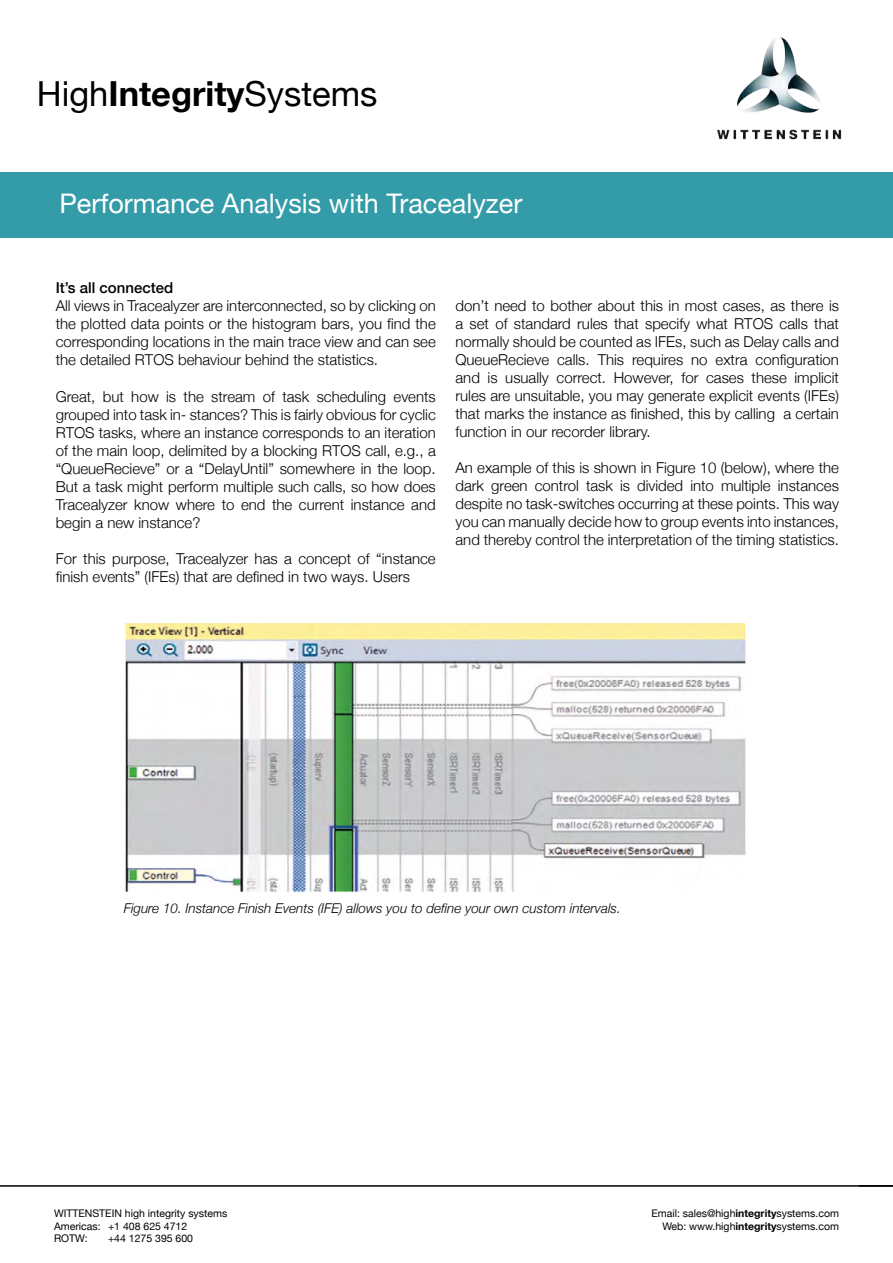
<style>
.page{position:relative;width:893px;height:1263px;background:#fff}
.page>*{position:absolute;margin:0;border:0;box-sizing:border-box;transform-origin:0 0}
.t1{font:34.5px "Helvetica Neue";color:#000}
.t2{font:27px "Helvetica Neue";color:#fff}
.t3{font:300 15px/18px "Helvetica Neue";color:#000;text-align:justify}
.t4{font:500 15px "Helvetica Neue";color:#000}
.t5{font:italic 300 13.5px "Helvetica Neue";color:#000}
.t6{font:10.5px/12.6px "Helvetica Neue";color:#000;text-align:right}
.s1{font-weight:700}
</style>
<div class="page">
<hr style="left:0;top:1185px;width:893px;height:2px;background:#000">
<div style="left:0;top:173px;width:893px;height:65px;background:#349ca8"></div>
<img style="left:717px;top:37px;width:125px;height:103px">
<img style="left:125px;top:623px;width:621px;height:269px">
<h1 class="t1" style="left:37px;top:68px;width:342px">High<span class="s1">Integrity</span>Systems</h1>
<h2 class="t2" style="left:59px;top:184px;width:464px">Performance Analysis with Tracealyzer</h2>
<p class="t4" style="left:56px;top:276px;width:119px">It’s all connected</p>
<p class="t3" style="left:56px;top:296px;width:382px">All views in Tracealyzer are interconnected, so by clicking on the plotted data points or the histogram bars, you find the corresponding locations in the main trace view and can see the detailed RTOS behaviour behind the statistics.</p>
<p class="t3" style="left:56px;top:386px;width:382px">Great, but how is the stream of task scheduling events grouped into task in- stances? This is fairly obvious for cyclic RTOS tasks, where an instance corresponds to an iteration of the main loop, delimited by a blocking RTOS call, e.g., a “QueueRecieve” or a “DelayUntil” somewhere in the loop.<br>But a task might perform multiple such calls, so how does Tracealyzer know where to end the current instance and begin a new instance?</p>
<p class="t3" style="left:56px;top:548px;width:382px">For this purpose, Tracealyzer has a concept of “instance finish events” (IFEs) that are defined in two ways. Users</p>
<p class="t3" style="left:455px;top:296px;width:385px">don’t need to bother about this in most cases, as there is a set of standard rules that specify what RTOS calls that normally should be counted as IFEs, such as Delay calls and QueueRecieve calls. This requires no extra configuration and is usually correct. However, for cases these implicit rules are unsuitable, you may generate explicit events (IFEs) that marks the instance as finished, this by calling a certain function in our recorder library.</p>
<p class="t3" style="left:455px;top:458px;width:385px">An example of this is shown in Figure 10 (below), where the dark green control task is divided into multiple instances despite no task-switches occurring at these points. This way you can manually decide how to group events into instances, and thereby control the interpretation of the timing statistics.</p>
<p class="t5" style="left:124px;top:898px;width:499px">Figure 10. Instance Finish Events (IFE) allows you to define your own custom intervals.</p>
<p class="t6" style="left:54px;top:1208px;width:175px;text-align:left">WITTENSTEIN high integrity systems<br>Americas: +1 408 625 4712<br>ROTW:</p>
<p class="t6" style="left:108px;top:1233px;width:87px">+44 1275 395 600</p>
<p class="t6" style="left:651px;top:1208px;width:189px">Email: sales@high<span class="s1">integrity</span>systems.com<br>Web: www.high<span class="s1">integrity</span>systems.com</p>
</div>
